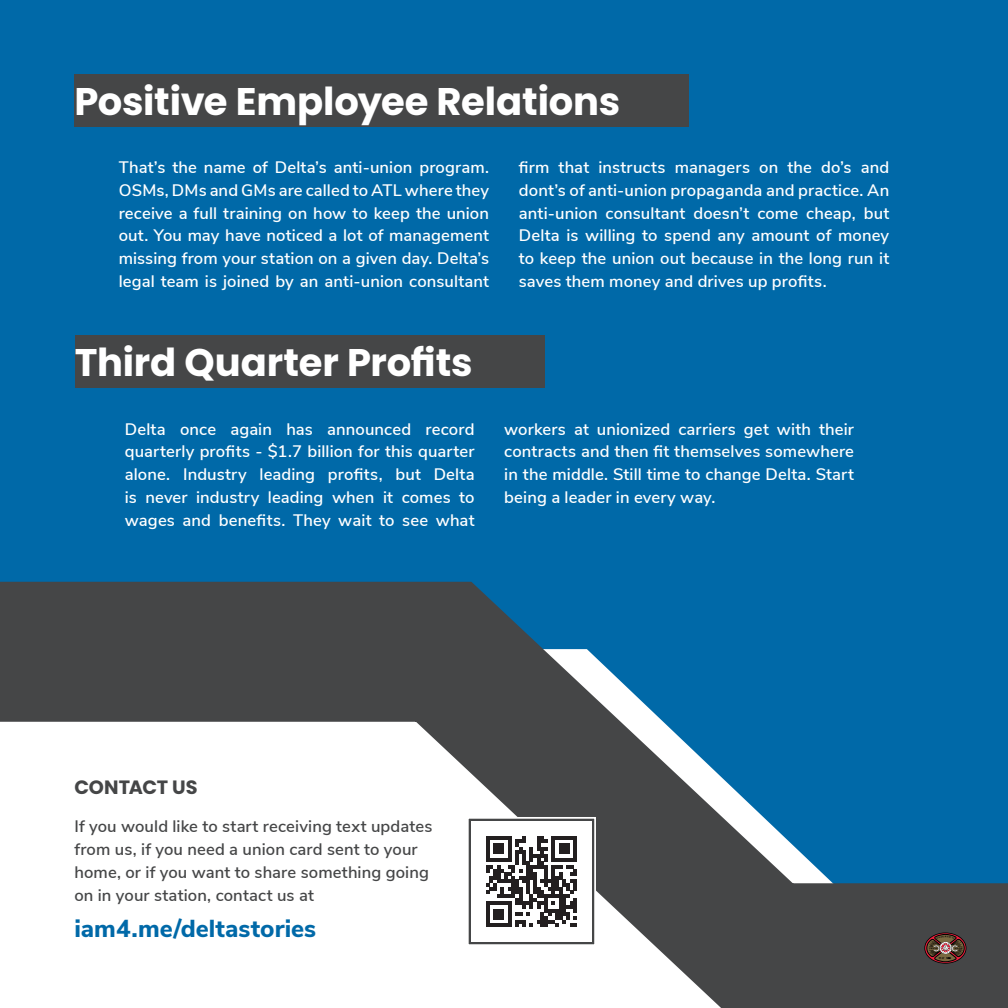
<style>
.page{position:relative;width:1008px;height:1008px;background:#0069a8}
.page>*{position:absolute;margin:0;border:0;box-sizing:border-box;transform-origin:0 0}
.t1{font:700 38.5px "Poppins";letter-spacing:-.005em;color:#fff}
.t2{font:800 24.5px "Nunito Sans";color:#0069a8}
.t3{font:700 19.25px "Poppins";letter-spacing:-.005em;color:#454647}
.t4{font:600 16.62px/22.8px "Nunito Sans";letter-spacing:.01em;color:#fff;text-align:justify}
.t5{font:600 16.62px/22.8px "Nunito Sans";letter-spacing:.01em;color:#454647}
</style>
<div class="page">
<svg style="left:0;top:581px;width:1008px;height:427px"></svg>
<div style="left:74px;top:74px;width:615px;height:53px;background:#454647"></div>
<svg style="left:925px;top:933px;width:41px;height:31px"></svg>
<div style="left:468px;top:818px;width:127px;height:127px;background:#454647"></div>
<div style="left:471px;top:821px;width:121px;height:121px;background:#fff"></div>
<svg style="left:486px;top:836px;width:91px;height:91px"></svg>
<div style="left:467px;top:817px;width:129px;height:129px;border:2px solid #fff"></div>
<div style="left:75px;top:335px;width:470px;height:53px;background:#454647"></div>
<h1 class="t1" style="left:74px;top:79px;width:547px">Positive Employee Relations</h1>
<p class="t4" style="left:119px;top:155px;width:372px">That’s the name of Delta’s anti-union program.<br>OSMs, DMs and GMs are called to ATL where they receive a full training on how to keep the union out. You may have noticed a lot of management missing from your station on a given day. Delta’s legal team is joined by an anti-union consultant</p>
<p class="t4" style="left:519px;top:155px;width:372px">firm that instructs managers on the do’s and dont’s of anti-union propaganda and practice. An anti-union consultant doesn’t come cheap, but Delta is willing to spend any amount of money to keep the union out because in the long run it saves them money and drives up profits.</p>
<h1 class="t1" style="left:75px;top:340px;width:399px">Third Quarter Profits</h1>
<p class="t4" style="left:125px;top:417px;width:351px">Delta once again has announced record quarterly profits - $1.7 billion for this quarter alone. Industry leading profits, but Delta is never industry leading when it comes to wages and benefits. They wait to see what</p>
<p class="t4" style="left:504px;top:416px;width:351px">workers at unionized carriers get with their contracts and then fit themselves somewhere in the middle. Still time to change Delta. Start being a leader in every way.</p>
<p class="t3" style="left:74px;top:776px;width:125px">CONTACT US</p>
<p class="t5" style="left:74px;top:814px;width:359px">If you would like to start receiving text updates from us, if you need a union card sent to your home, or if you want to share something going on in your station, contact us at</p>
<h2 class="t2" style="left:74px;top:910px;width:243px">iam4.me/deltastories</h2>
</div>
